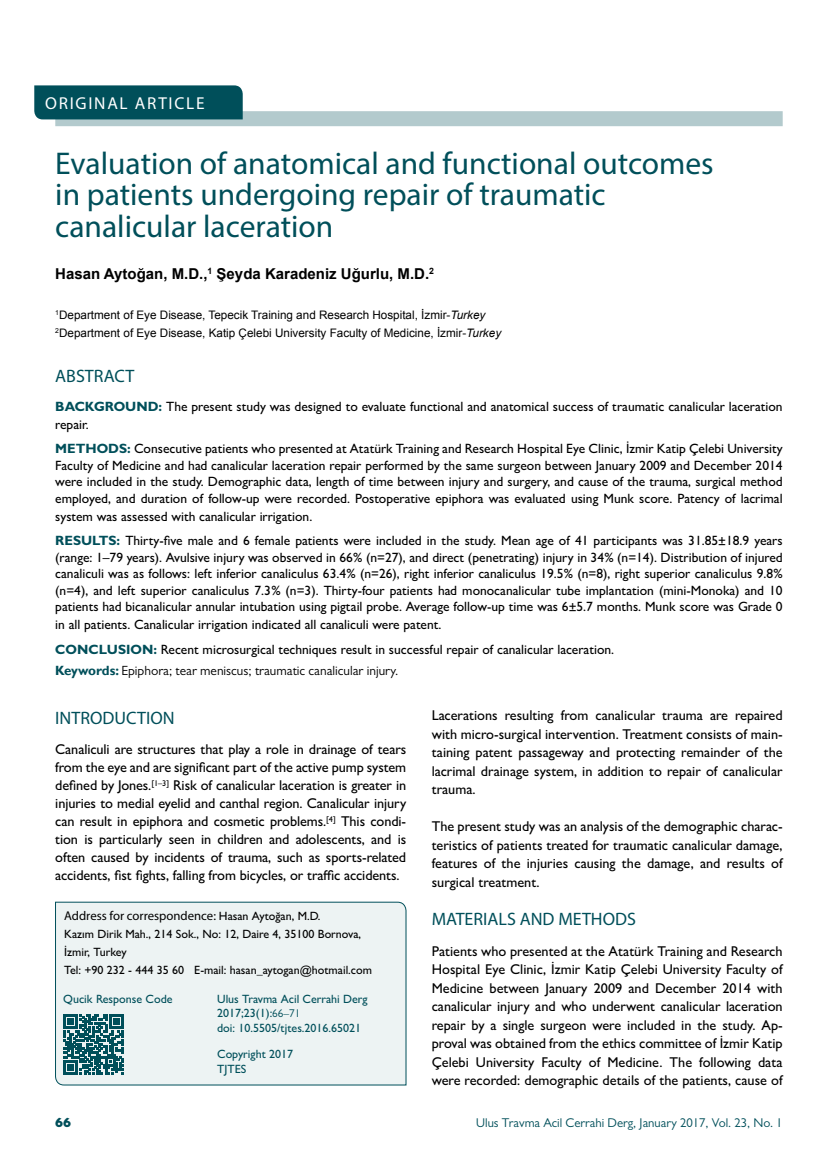
<style>
.page{position:relative;width:838px;height:1170px;background:#fff}
.page>*{position:absolute;margin:0;border:0;box-sizing:border-box;transform-origin:0 0}
.t1{font:31.5px/31.5px "Myriad Pro";color:#004f5a}
.t2{font:18px "Myriad Pro";color:#004f5a}
.t3{font:17.25px "Myriad Pro";letter-spacing:.1em;color:#fff}
.t4{font:700 15px "Arial";color:#000}
.t5{font:500 14.25px/18.5px "Gill Sans MT Pro";color:#000;text-align:justify}
.t6{font:500 13.5px/16.5px "Gill Sans MT Pro";color:#000}
.t7{font:800 13.5px "Gill Sans MT Pro";color:#004f5a}
.t8{font:13.35px "Gill Sans MT Pro";color:#000}
.t9{font:12.75px "Gill Sans MT Pro";color:#004f5a}
.t10{font:12.75px "Myriad Pro";color:#000}
.t11{font:500 12px/18px "Gill Sans MT Pro";color:#000}
.t12{font:500 12px/14.4px "Gill Sans MT Pro";color:#004f5a}
.t13{font:11.7px/18px "Arial";color:#000}
.s1{font-style:italic}
.s2{font-weight:700;color:#004f5a}
.s3{font-family:"Gill Sans";font-weight:700;color:#004f5a}
.s4{font-family:"Gill Sans MT Pro";font-weight:500;font-size:12px}
.s5{font-weight:400;font-size:11.25px}
</style>
<div class="page">
<div style="left:55px;top:111px;width:727px;height:15px;background:#b3cacd"></div>
<div style="left:34px;top:85px;width:209px;height:34px;background:#004f5a"></div>
<div style="left:55px;top:901px;width:351px;height:184px;background:#edf3f3"></div>
<svg style="left:63px;top:1014px;width:61px;height:60px;background:#417c84"></svg>
<p class="t3" style="left:45px;top:92px;width:161px">ORIGINAL ARTICLE</p>
<h1 class="t1" style="left:55px;top:147px;width:660px">Evaluation of anatomical and functional outcomes in patients undergoing repair of traumatic canalicular laceration</h1>
<p class="t4" style="left:55px;top:264px;width:380px">Hasan Aytoğan, M.D.,<sup>1</sup> Şeyda Karadeniz Uğurlu, M.D.<sup>2</sup></p>
<p class="t13" style="left:55px;top:306px;width:447px"><sup>1</sup>Department of Eye Disease, Tepecik Training and Research Hospital, İzmir-<span class="s1">Turkey<br></span><sup>2</sup>Department of Eye Disease, Katip Çelebi University Faculty of Medicine, İzmir-<span class="s1">Turkey</span></p>
<h2 class="t2" style="left:55px;top:364px;width:81px">ABSTRACT</h2>
<p class="t6" style="left:55px;top:397px;width:729px;line-height:18px"><span class="s2">BACKGROUND:</span> The present study was designed to evaluate functional and anatomical success of traumatic canalicular laceration repair.</p>
<p class="t6" style="left:55px;top:440px;width:729px;text-align:justify"><span class="s2">METHODS:</span> Consecutive patients who presented at Atatürk Training and Research Hospital Eye Clinic, İzmir Katip Çelebi University Faculty of Medicine and had canalicular laceration repair performed by the same surgeon between January 2009 and December 2014 were included in the study. Demographic data, length of time between injury and surgery, and cause of the trauma, surgical method employed, and duration of follow-up were recorded. Postoperative epiphora was evaluated using Munk score. Patency of lacrimal</p>
<p class="t6" style="left:55px;top:504px;width:729px;line-height:24.5px">system was assessed with canalicular irrigation.<br><span class="s2">RESULTS:</span> Thirty-five male and 6 female patients were included in the study. Mean age of 41 participants was 31.85±18.9 years</p>
<p class="t6" style="left:55px;top:549px;width:729px;text-align:justify">(range: 1–79 years). Avulsive injury was observed in 66% (n=27), and direct (penetrating) injury in 34% (n=14). Distribution of injured canaliculi was as follows: left inferior canaliculus 63.4% (n=26), right inferior canaliculus 19.5% (n=8), right superior canaliculus 9.8% (n=4), and left superior canaliculus 7.3% (n=3). Thirty-four patients had monocanalicular tube implantation (mini-Monoka) and 10 patients had bicanalicular annular intubation using pigtail probe. Average follow-up time was 6±5.7 months. Munk score was Grade 0</p>
<p class="t6" style="left:55px;top:612px;width:560px;line-height:24.5px">in all patients. Canalicular irrigation indicated all canaliculi were patent.<br><span class="s2">CONCLUSION:</span> Recent microsurgical techniques result in successful repair of canalicular laceration.</p>
<p class="t8" style="left:55px;top:662px;width:344px"><span class="s3">Keywords:</span> Epiphora; tear meniscus; traumatic canalicular injury.</p>
<p class="t5" style="left:432px;top:706px;width:352px">Lacerations resulting from canalicular trauma are repaired with micro-surgical intervention. Treatment consists of main&shy;taining patent passageway and protecting remainder of the lacrimal drainage system, in addition to repair of canalicular trauma.</p>
<p class="t5" style="left:432px;top:817px;width:352px">The present study was an analysis of the demographic charac&shy;teristics of patients treated for traumatic canalicular damage, features of the injuries causing the damage, and results of surgical treatment.</p>
<h2 class="t2" style="left:432px;top:907px;width:206px">MATERIALS AND METHODS</h2>
<p class="t5" style="left:432px;top:941px;width:352px">Patients who presented at the Atatürk Training and Research Hospital Eye Clinic, İzmir Katip Çelebi University Faculty of Medicine between January 2009 and December 2014 with canalicular injury and who underwent canalicular laceration repair by a single surgeon were included in the study. Ap&shy;proval was obtained from the ethics committee of İzmir Katip Çelebi University Faculty of Medicine. The following data were recorded: demographic details of the patients, cause of</p>
<h2 class="t2" style="left:55px;top:706px;width:121px">INTRODUCTION</h2>
<p class="t5" style="left:55px;top:740px;width:352px;line-height:18px">Canaliculi are structures that play a role in drainage of tears from the eye and are significant part of the active pump system defined by Jones.<sup>[1–3]</sup> Risk of canalicular laceration is greater in injuries to medial eyelid and canthal region. Canalicular injury can result in epiphora and cosmetic problems.<sup>[4]</sup> This condi&shy;tion is particularly seen in children and adolescents, and is often caused by incidents of trauma, such as sports-related accidents, fist fights, falling from bicycles, or traffic accidents.</p>
<p class="t10" style="left:64px;top:907px;width:258px">Address for correspondence: <span class="s4">Hasan Aytoğan, M.D.</span></p>
<p class="t11" style="left:64px;top:924px;width:309px">Kazım Dirik Mah., 214 Sok., No: 12, Daire 4, 35100 Bornova,<br>İzmir, Turkey<br>Tel: +90 232 - 444 35 60 E-mail: hasan_aytogan@hotmail.com</p>
<p class="t12" style="left:63px;top:991px;width:111px">Qucik Response Code</p>
<p class="t12" style="left:217px;top:991px;width:152px">Ulus Travma Acil Cerrahi Derg<br>2017;23(1):<span class="s5">66–71<br></span>doi: 10.5505/tjtes.2016.65021</p>
<p class="t12" style="left:217px;top:1046px;width:78px">Copyright 2017<br>TJTES</p>
<p class="t7" style="left:55px;top:1114px;width:18px">66</p>
<p class="t9" style="left:476px;top:1115px;width:308px">Ulus Travma Acil Cerrahi Derg, January 2017, Vol. 23, No. 1</p>
</div>
